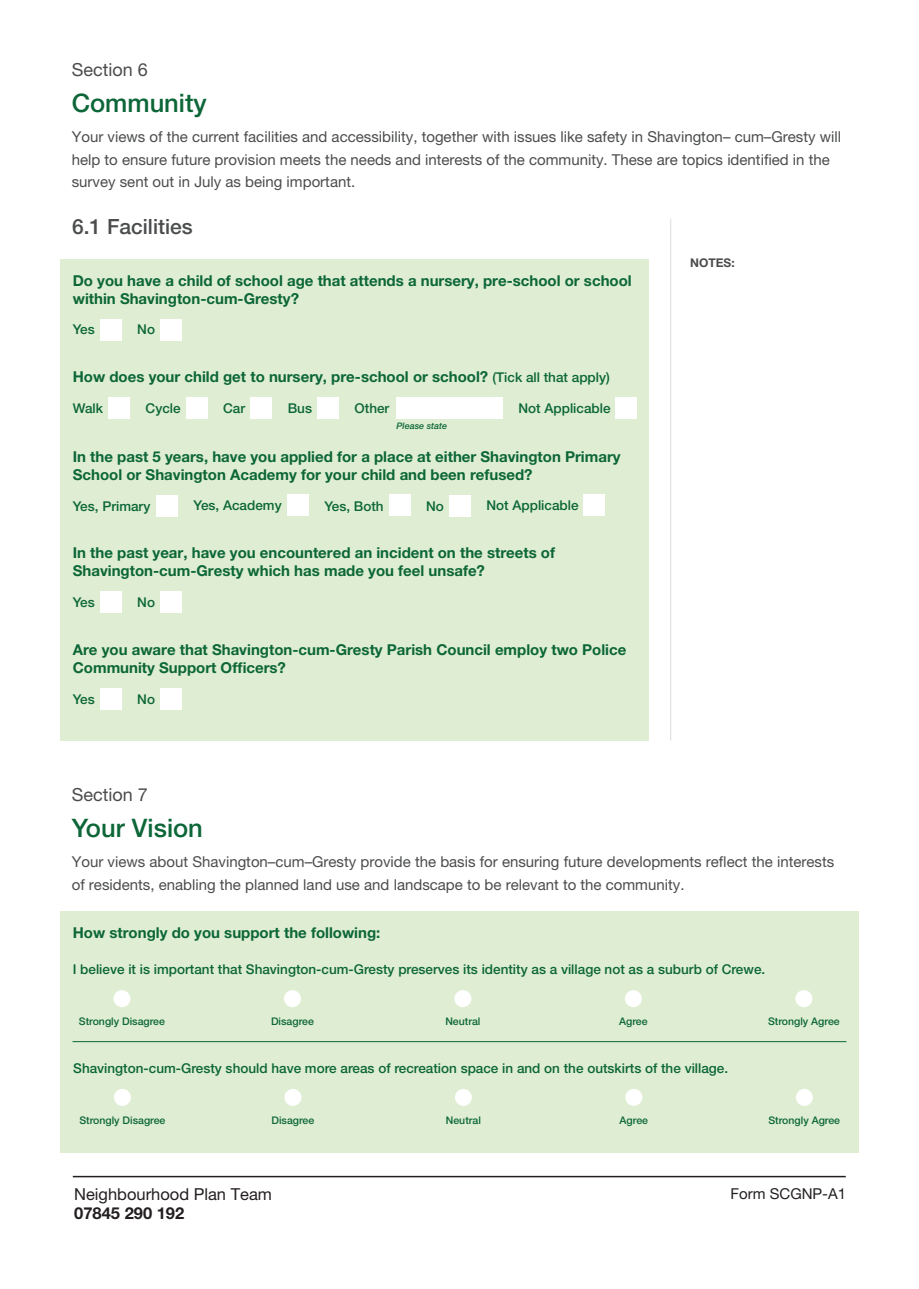
<style>
.page{position:relative;width:919px;height:1289px;background:#fff}
.page>*{position:absolute;margin:0;border:0;box-sizing:border-box;transform-origin:0 0}
.t1{font:500 25.5px "Helvetica Neue LT Pro";color:#0c6638}
.t2{font:500 21px "Helvetica Neue LT Pro";color:#4b4c4d}
.t3{font:18px "Helvetica Neue LT Pro";color:#4b4c4d}
.t4{font:16.5px "Helvetica Neue LT Pro";color:#231f20}
.t5{font:700 16.5px "Helvetica Neue LT Pro";color:#231f20}
.t6{font:700 15px/18px "Helvetica Neue LT Pro";color:#0c6638}
.t7{font:15px/22.5px "Helvetica Neue LT Pro";color:#4b4c4d}
.t8{font:15px "Helvetica Neue LT Pro";color:#231f20}
.t9{font:500 13.5px "Helvetica Neue LT Pro";color:#0c6638}
.t10{font:700 12px "Helvetica Neue LT Pro";color:#4b4c4d}
.t11{font:500 10.5px "Helvetica Neue LT Pro";color:#0c6638}
.t12{font:italic 500 9px "Helvetica Neue LT Pro";color:#0c6638}
.s1{font-weight:500;font-size:13.5px}
</style>
<div class="page">
<hr style="left:73px;top:1175px;width:772px;height:2px;background:#231f20">
<div style="left:61px;top:259px;width:588px;height:481px;background:#dfeed2"></div>
<div style="left:108px;top:397px;width:22px;height:22px;background:#fff"></div>
<div style="left:156px;top:495px;width:22px;height:21px;background:#fff"></div>
<div style="left:100px;top:319px;width:21px;height:21px;background:#fff"></div>
<div style="left:100px;top:591px;width:21px;height:21px;background:#fff"></div>
<div style="left:100px;top:688px;width:21px;height:21px;background:#fff"></div>
<div style="left:186px;top:397px;width:21px;height:22px;background:#fff"></div>
<div style="left:287px;top:494px;width:21px;height:22px;background:#fff"></div>
<div style="left:389px;top:494px;width:21px;height:22px;background:#fff"></div>
<div style="left:161px;top:319px;width:21px;height:21px;background:#fff"></div>
<div style="left:161px;top:591px;width:21px;height:21px;background:#fff"></div>
<div style="left:161px;top:688px;width:21px;height:21px;background:#fff"></div>
<div style="left:615px;top:397px;width:21px;height:21px;background:#fff"></div>
<div style="left:583px;top:494px;width:21px;height:22px;background:#fff"></div>
<div style="left:250px;top:397px;width:22px;height:22px;background:#fff"></div>
<div style="left:317px;top:397px;width:21px;height:22px;background:#fff"></div>
<div style="left:449px;top:495px;width:21px;height:21px;background:#fff"></div>
<div style="left:396px;top:397px;width:106px;height:21px;background:#fff"></div>
<div style="left:61px;top:911px;width:798px;height:241px;background:#dfeed2"></div>
<div style="left:284px;top:990px;width:17px;height:17px;background:#fff;border-radius:50%"></div>
<div style="left:113px;top:990px;width:17px;height:17px;background:#fff;border-radius:50%"></div>
<div style="left:454px;top:990px;width:17px;height:17px;background:#fff;border-radius:50%"></div>
<div style="left:624px;top:990px;width:17px;height:17px;background:#fff;border-radius:50%"></div>
<div style="left:795px;top:990px;width:17px;height:17px;background:#fff;border-radius:50%"></div>
<hr style="left:72px;top:1041px;width:774px;height:1px;background:#0c6638">
<div style="left:284px;top:1088px;width:17px;height:17px;background:#fff;border-radius:50%"></div>
<div style="left:114px;top:1088px;width:17px;height:17px;background:#fff;border-radius:50%"></div>
<div style="left:455px;top:1088px;width:17px;height:17px;background:#fff;border-radius:50%"></div>
<div style="left:625px;top:1088px;width:17px;height:17px;background:#fff;border-radius:50%"></div>
<div style="left:795px;top:1088px;width:17px;height:17px;background:#fff;border-radius:50%"></div>
<hr style="left:670px;top:219px;width:1px;height:521px;background:#4b4c4d">
<p class="t3" style="left:72px;top:59px;width:78px">Section 6</p>
<h1 class="t1" style="left:72px;top:88px;width:137px">Community</h1>
<p class="t7" style="left:72px;top:125px;width:770px">Your views of the current facilities and accessibility, together with issues like safety in Shavington– cum–Gresty will help to ensure future provision meets the needs and interests of the community. These are topics identified in the survey sent out in July as being important.</p>
<h2 class="t2" style="left:72px;top:214px;width:122px">6.1 Facilities</h2>
<p class="t6" style="left:73px;top:271px;width:560px">Do you have a child of school age that attends a nursery, pre-school or school within Shavington-cum-Gresty?</p>
<p class="t9" style="left:73px;top:321px;width:24px">Yes</p>
<p class="t9" style="left:137px;top:321px;width:19px">No</p>
<p class="t6" style="left:73px;top:367px;width:538px">How does your child get to nursery, pre-school or school? <span class="s1">(Tick all that apply)</span></p>
<p class="t9" style="left:73px;top:400px;width:32px">Walk</p>
<p class="t9" style="left:146px;top:400px;width:37px">Cycle</p>
<p class="t9" style="left:223px;top:400px;width:24px">Car</p>
<p class="t9" style="left:288px;top:400px;width:26px">Bus</p>
<p class="t9" style="left:354px;top:400px;width:36px">Other</p>
<p class="t12" style="left:396px;top:420px;width:52px">Please state</p>
<p class="t9" style="left:518px;top:400px;width:94px">Not Applicable</p>
<p class="t6" style="left:73px;top:447px;width:549px">In the past 5 years, have you applied for a place at either Shavington Primary<br>School or Shavington Academy for your child and been refused?</p>
<p class="t9" style="left:73px;top:497px;width:79px">Yes, Primary</p>
<p class="t9" style="left:193px;top:497px;width:90px">Yes, Academy</p>
<p class="t9" style="left:324px;top:497px;width:61px">Yes, Both</p>
<p class="t9" style="left:426px;top:497px;width:19px">No</p>
<p class="t9" style="left:486px;top:497px;width:94px">Not Applicable</p>
<p class="t6" style="left:73px;top:543px;width:484px">In the past year, have you encountered an incident on the streets of<br>Shavington-cum-Gresty which has made you feel unsafe?</p>
<p class="t9" style="left:73px;top:594px;width:24px">Yes</p>
<p class="t9" style="left:137px;top:594px;width:19px">No</p>
<p class="t6" style="left:73px;top:640px;width:555px">Are you aware that Shavington-cum-Gresty Parish Council employ two Police<br>Community Support Officers?</p>
<p class="t9" style="left:73px;top:690px;width:24px">Yes</p>
<p class="t9" style="left:137px;top:690px;width:19px">No</p>
<p class="t10" style="left:690px;top:255px;width:46px">NOTES:</p>
<p class="t3" style="left:72px;top:784px;width:78px">Section 7</p>
<h1 class="t1" style="left:72px;top:813px;width:133px">Your Vision</h1>
<p class="t7" style="left:72px;top:850px;width:764px">Your views about Shavington–cum–Gresty provide the basis for ensuring future developments reflect the interests of residents, enabling the planned land use and landscape to be relevant to the community.</p>
<p class="t6" style="left:73px;top:923px;width:309px">How strongly do you support the following:</p>
<p class="t9" style="left:73px;top:961px;width:694px">I believe it is important that Shavington-cum-Gresty preserves its identity as a village not as a suburb of Crewe.</p>
<p class="t11" style="left:79px;top:1015px;width:87px">Strongly Disagree</p>
<p class="t11" style="left:271px;top:1015px;width:44px">Disagree</p>
<p class="t11" style="left:445px;top:1015px;width:37px">Neutral</p>
<p class="t11" style="left:619px;top:1015px;width:30px">Agree</p>
<p class="t11" style="left:768px;top:1015px;width:73px">Strongly Agree</p>
<p class="t9" style="left:73px;top:1060px;width:656px">Shavington-cum-Gresty should have more areas of recreation space in and on the outskirts of the village.</p>
<p class="t11" style="left:79px;top:1113px;width:87px">Strongly Disagree</p>
<p class="t11" style="left:271px;top:1113px;width:44px">Disagree</p>
<p class="t11" style="left:446px;top:1113px;width:37px">Neutral</p>
<p class="t11" style="left:619px;top:1113px;width:30px">Agree</p>
<p class="t11" style="left:768px;top:1113px;width:73px">Strongly Agree</p>
<p class="t4" style="left:74px;top:1183px;width:199px">Neighbourhood Plan Team</p>
<p class="t8" style="left:730px;top:1184px;width:117px">Form SCGNP-A1</p>
<p class="t5" style="left:74px;top:1203px;width:112px">07845 290 192</p>
</div>
